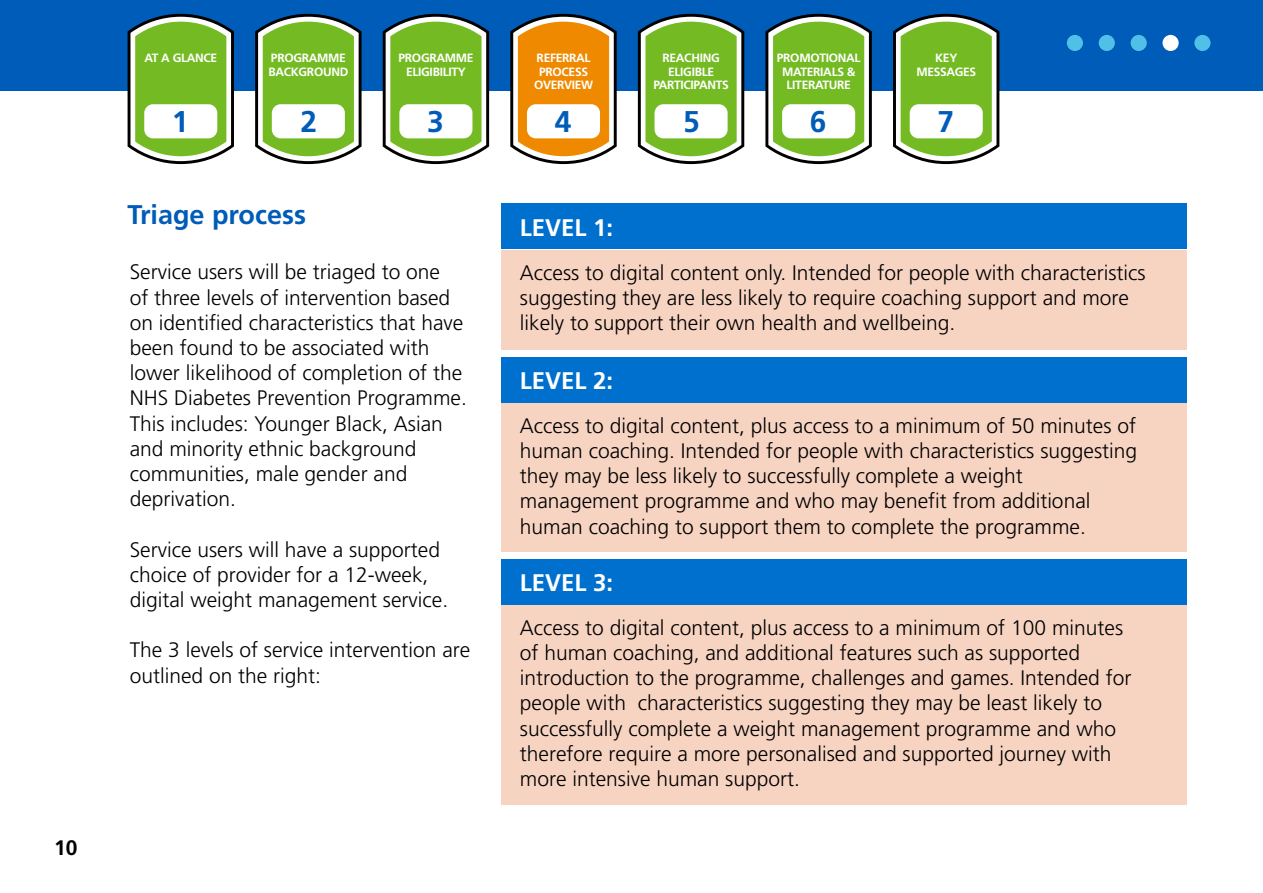
<style>
.page{position:relative;width:1263px;height:893px;background:#fff}
.page>*{position:absolute;margin:0;border:0;box-sizing:border-box;transform-origin:0 0}
.t1{font:700 30px "Frutiger LT Std";color:#005cb9}
.t2{font:700 27px "Frutiger LT Std";color:#005cb9}
.t3{font:700 24px "Frutiger LT Std";color:#fff}
.t4{font:300 21px/25.2px "Frutiger LT Std";color:#000}
.t5{font:700 21px "Frutiger LT Std";color:#000}
.t6{font:700 12px "Frutiger LT Std";letter-spacing:-.025em;color:#fff}
</style>
<div class="page">
<div style="left:501px;top:605px;width:686px;height:200px;background:#f7d3c2"></div>
<div style="left:0;top:0;width:1263px;height:91px;background:#005cb9"></div>
<svg style="left:128px;top:14px;width:106px;height:150px;background:#7fb351"></svg>
<div style="left:144px;top:104px;width:73px;height:34px;background:#fff;border-radius:9px"></div>
<svg style="left:255px;top:14px;width:107px;height:150px;background:#7fb252"></svg>
<div style="left:272px;top:104px;width:73px;height:34px;background:#fff;border-radius:9px"></div>
<svg style="left:383px;top:14px;width:106px;height:150px;background:#7fb251"></svg>
<div style="left:399px;top:104px;width:73px;height:34px;background:#fff;border-radius:9px"></div>
<svg style="left:510px;top:14px;width:107px;height:150px;background:#d0913b"></svg>
<div style="left:527px;top:104px;width:73px;height:34px;background:#fff;border-radius:9px"></div>
<svg style="left:638px;top:14px;width:106px;height:150px;background:#7fb251"></svg>
<div style="left:654px;top:104px;width:74px;height:34px;background:#fff;border-radius:9px"></div>
<svg style="left:765px;top:14px;width:107px;height:150px;background:#7fb252"></svg>
<div style="left:782px;top:104px;width:73px;height:34px;background:#fff;border-radius:9px"></div>
<svg style="left:893px;top:14px;width:106px;height:150px;background:#7fb251"></svg>
<div style="left:910px;top:104px;width:73px;height:34px;background:#fff;border-radius:9px"></div>
<div style="left:501px;top:558px;width:686px;height:46px;background:#0070ce"></div>
<div style="left:501px;top:403px;width:686px;height:149px;background:#f7d3c2"></div>
<div style="left:501px;top:357px;width:686px;height:46px;background:#0070ce"></div>
<div style="left:501px;top:250px;width:686px;height:99px;background:#f7d3c2"></div>
<div style="left:501px;top:203px;width:686px;height:46px;background:#0070ce"></div>
<div style="left:1194px;top:35px;width:16px;height:16px;background:#50c0e8;border-radius:50%"></div>
<div style="left:1162px;top:35px;width:17px;height:16px;background:#fff;border-radius:50%"></div>
<div style="left:1130px;top:35px;width:17px;height:16px;background:#50c0e8;border-radius:50%"></div>
<div style="left:1099px;top:35px;width:16px;height:16px;background:#50c0e8;border-radius:50%"></div>
<div style="left:1067px;top:35px;width:16px;height:16px;background:#50c0e8;border-radius:50%"></div>
<p class="t5" style="left:54px;top:835px;width:25px">10</p>
<p class="t6" style="left:144px;top:51px;width:74px">AT A GLANCE</p>
<p class="t6" style="left:271px;top:51px;width:76px">PROGRAMME</p>
<p class="t6" style="left:268px;top:64px;width:81px">BACKGROUND</p>
<p class="t6" style="left:399px;top:51px;width:76px">PROGRAMME</p>
<p class="t6" style="left:406px;top:64px;width:61px">ELIGIBILITY</p>
<p class="t6" style="left:537px;top:51px;width:55px">REFERRAL</p>
<p class="t6" style="left:539px;top:64px;width:50px">PROCESS</p>
<p class="t6" style="left:534px;top:78px;width:61px">OVERVIEW</p>
<p class="t6" style="left:662px;top:51px;width:59px">REACHING</p>
<p class="t6" style="left:668px;top:64px;width:47px">ELIGIBLE</p>
<p class="t6" style="left:653px;top:78px;width:77px">PARTICIPANTS</p>
<p class="t6" style="left:777px;top:51px;width:85px">PROMOTIONAL</p>
<p class="t6" style="left:782px;top:64px;width:75px">MATERIALS &amp;</p>
<p class="t6" style="left:786px;top:78px;width:66px">LITERATURE</p>
<p class="t6" style="left:935px;top:51px;width:24px">KEY</p>
<p class="t6" style="left:916px;top:64px;width:61px">MESSAGES</p>
<p class="t1" style="left:172px;top:104px;width:18px">1</p>
<p class="t1" style="left:301px;top:104px;width:18px">2</p>
<p class="t1" style="left:427px;top:104px;width:18px">3</p>
<p class="t1" style="left:555px;top:104px;width:18px">4</p>
<p class="t1" style="left:683px;top:104px;width:18px">5</p>
<p class="t1" style="left:810px;top:104px;width:18px">6</p>
<p class="t1" style="left:937px;top:104px;width:18px">7</p>
<p class="t2" style="left:128px;top:199px;width:180px">Triage process</p>
<p class="t4" style="left:130px;top:260px;width:339px">Service users will be triaged to one<br>of three levels of intervention based on identified characteristics that have been found to be associated with lower likelihood of completion of the NHS Diabetes Prevention Programme.<br>This includes: Younger Black, Asian and minority ethnic background communities, male gender and deprivation.</p>
<p class="t4" style="left:130px;top:537px;width:320px">Service users will have a supported choice of provider for a 12-week, digital weight management service.</p>
<p class="t4" style="left:130px;top:638px;width:342px">The 3 levels of service intervention are outlined on the right:</p>
<p class="t3" style="left:520px;top:214px;width:95px">LEVEL 1:</p>
<p class="t4" style="left:520px;top:260px;width:627px">Access to digital content only. Intended for people with characteristics suggesting they are less likely to require coaching support and more likely to support their own health and wellbeing.</p>
<p class="t3" style="left:520px;top:367px;width:95px">LEVEL 2:</p>
<p class="t4" style="left:520px;top:413px;width:619px">Access to digital content, plus access to a minimum of 50 minutes of human coaching. Intended for people with characteristics suggesting they may be less likely to successfully complete a weight management programme and who may benefit from additional human coaching to support them to complete the programme.</p>
<p class="t3" style="left:520px;top:569px;width:95px">LEVEL 3:</p>
<p class="t4" style="left:520px;top:615px;width:613px">Access to digital content, plus access to a minimum of 100 minutes of human coaching, and additional features such as supported introduction to the programme, challenges and games. Intended for people with characteristics suggesting they may be least likely to successfully complete a weight management programme and who therefore require a more personalised and supported journey with more intensive human support.</p>
</div>
